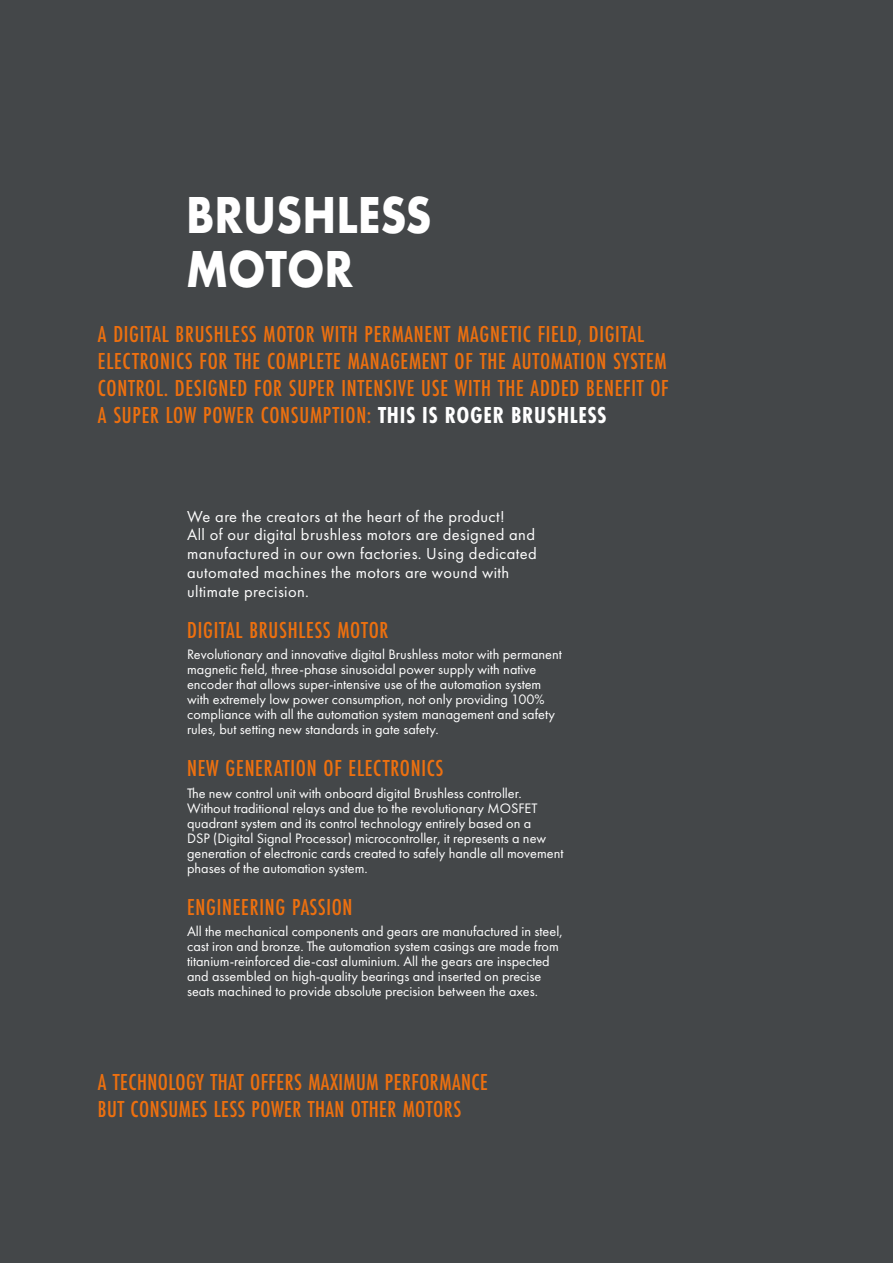
<style>
.page{position:relative;width:893px;height:1263px;background:#444749}
.page>*{position:absolute;margin:0;border:0;box-sizing:border-box;transform-origin:0 0}
.t1{font:700 54px/54px "Futura PT";color:#fff;scale:.85 1}
.t2{font:500 24px/27px "Futura PT Cond";letter-spacing:.03em;color:#ed700f}
.t3{font:16.5px/18.8px "Futura PT";letter-spacing:.025em;color:#fff}
.t4{font:14.25px/15px "Futura PT";color:#fff}
.s1{font-weight:700;color:#fff}
</style>
<div class="page">
<h1 class="t1" style="left:186px;top:186px;width:290px">BRUSHLESS<br>MOTOR</h1>
<p class="t2" style="left:98px;top:320px;width:572px">A DIGITAL BRUSHLESS MOTOR WITH PERMANENT MAGNETIC FIELD, DIGITAL ELECTRONICS FOR THE COMPLETE MANAGEMENT OF THE AUTOMATION SYSTEM CONTROL. DESIGNED FOR SUPER INTENSIVE USE WITH THE ADDED BENEFIT OF A SUPER LOW POWER CONSUMPTION: <span class="s1">THIS IS ROGER BRUSHLESS</span></p>
<p class="t3" style="left:187px;top:507px;width:351px">We are the creators at the heart of the product!<br>All of our digital brushless motors are designed and manufactured in our own factories. Using dedicated automated machines the motors are wound with ultimate precision.</p>
<h2 class="t2" style="left:187px;top:616px;width:203px">DIGITAL BRUSHLESS MOTOR</h2>
<p class="t4" style="left:187px;top:647px;width:376px">Revolutionary and innovative digital Brushless motor with permanent magnetic field, three-phase sinusoidal power supply with native encoder that allows super-intensive use of the automation system with extremely low power consumption, not only providing 100% compliance with all the automation system management and safety rules, but setting new standards in gate safety.</p>
<h2 class="t2" style="left:187px;top:755px;width:258px">NEW GENERATION OF ELECTRONICS</h2>
<p class="t4" style="left:187px;top:785px;width:378px">The new control unit with onboard digital Brushless controller.<br>Without traditional relays and due to the revolutionary MOSFET quadrant system and its control technology entirely based on a<br>DSP (Digital Signal Processor) microcontroller, it represents a new generation of electronic cards created to safely handle all movement phases of the automation system.</p>
<h2 class="t2" style="left:187px;top:893px;width:167px">ENGINEERING PASSION</h2>
<p class="t4" style="left:187px;top:924px;width:377px">All the mechanical components and gears are manufactured in steel, cast iron and bronze. The automation system casings are made from titanium-reinforced die-cast aluminium. All the gears are inspected and assembled on high-quality bearings and inserted on precise seats machined to provide absolute precision between the axes.</p>
<h2 class="t2" style="left:98px;top:1068px;width:391px">A TECHNOLOGY THAT OFFERS MAXIMUM PERFORMANCE<br>BUT CONSUMES LESS POWER THAN OTHER MOTORS</h2>
</div>
